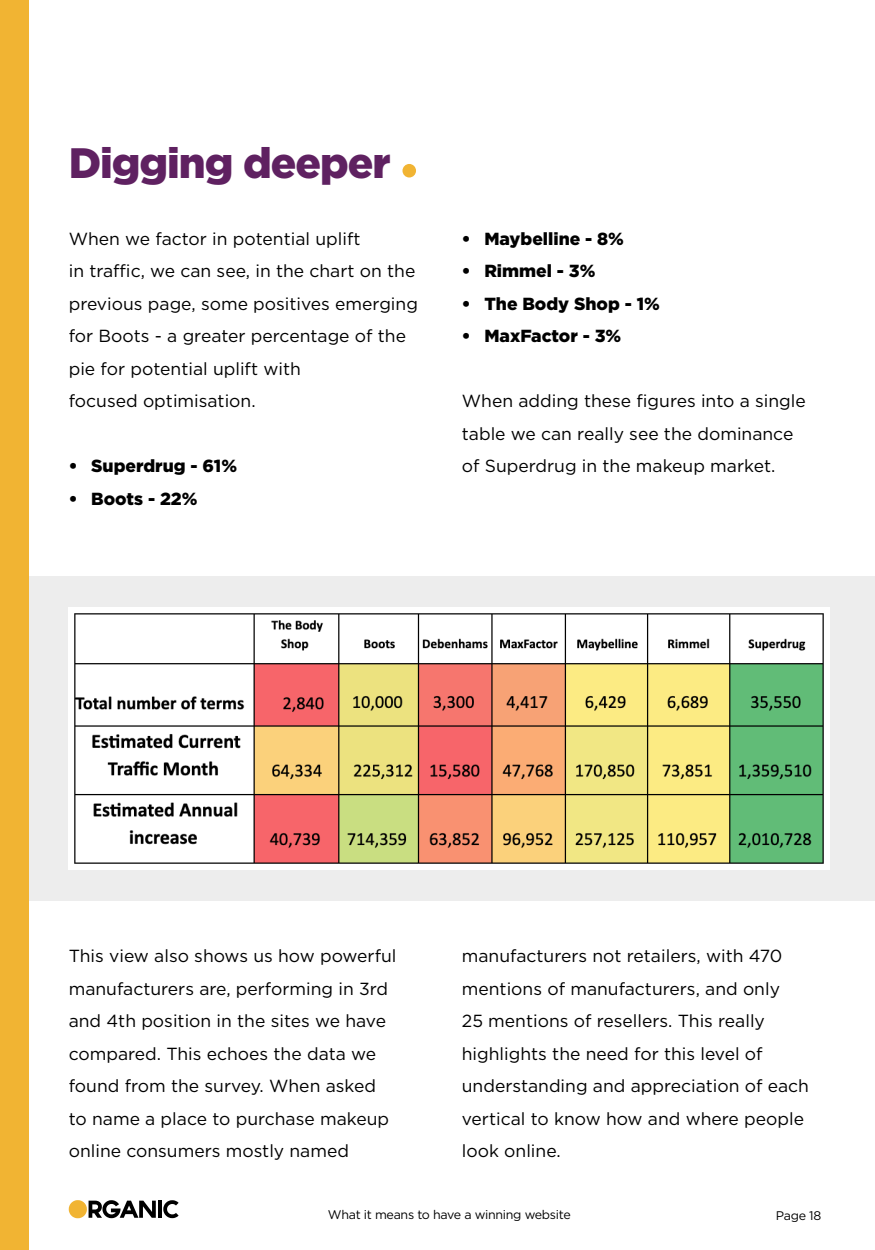
<style>
.page{position:relative;width:875px;height:1250px;background:#fff}
.page>*{position:absolute;margin:0;border:0;box-sizing:border-box;transform-origin:0 0}
.t1{font:900 42.5px "Gotham";letter-spacing:-.025em;color:#5f2161}
.t2{font:17.5px/32.5px "Gotham";color:#000}
.t3{font:900 17.5px "Gotham";color:#000}
.t4{font:12.5px "Gotham";letter-spacing:-.025em;color:#000}
</style>
<div class="page">
<div style="left:0;top:576px;width:875px;height:325px;background:#ededed"></div>
<div style="left:0;top:0;width:29px;height:1250px;background:#f1b433"></div>
<div style="left:403px;top:164px;width:13px;height:14px;background:#f1b433;border-radius:50%"></div>
<img style="left:69px;top:608px;width:761px;height:262px">
<svg style="left:69px;top:1200px;width:87px;height:18px"></svg>
<hr style="left:158px;top:1201px;width:4px;height:17px;background:#000">
<svg style="left:163px;top:1200px;width:16px;height:18px"></svg>
<p class="t1" style="left:69px;top:138px;width:323px">Digging deeper</p>
<p class="t2" style="left:69px;top:222px;width:293px">When we factor in potential uplift</p>
<p class="t2" style="left:69px;top:255px;width:351px">in traffic, we can see, in the chart on the previous page, some positives emerging for Boots - a greater percentage of the pie for potential uplift with<br>focused optimisation.</p>
<p class="t3" style="left:69px;top:456px;width:170px">• Superdrug - 61%</p>
<p class="t3" style="left:69px;top:489px;width:130px">• Boots - 22%</p>
<p class="t3" style="left:462px;top:228px;width:164px">• Maybelline - 8%</p>
<p class="t3" style="left:462px;top:261px;width:135px">• Rimmel - 3%</p>
<p class="t3" style="left:462px;top:293px;width:199px">• The Body Shop - 1%</p>
<p class="t3" style="left:462px;top:326px;width:161px">• MaxFactor - 3%</p>
<p class="t2" style="left:462px;top:384px;width:345px">When adding these figures into a single table we can really see the dominance</p>
<p class="t2" style="left:462px;top:449px;width:315px">of Superdrug in the makeup market.</p>
<p class="t2" style="left:69px;top:939px;width:329px">This view also shows us how powerful manufacturers are, performing in 3rd</p>
<p class="t2" style="left:69px;top:1004px;width:319px">and 4th position in the sites we have compared. This echoes the data we</p>
<p class="t2" style="left:69px;top:1069px;width:309px">found from the survey. When asked</p>
<p class="t2" style="left:69px;top:1102px;width:322px">to name a place to purchase makeup online consumers mostly named</p>
<p class="t2" style="left:462px;top:939px;width:322px">manufacturers not retailers, with 470 mentions of manufacturers, and only</p>
<p class="t2" style="left:462px;top:1004px;width:349px">25 mentions of resellers. This really highlights the need for this level of understanding and appreciation of each vertical to know how and where people look online.</p>
<p class="t4" style="left:328px;top:1208px;width:244px">What it means to have a winning website</p>
<p class="t4" style="left:776px;top:1208px;width:47px">Page 18</p>
</div>
